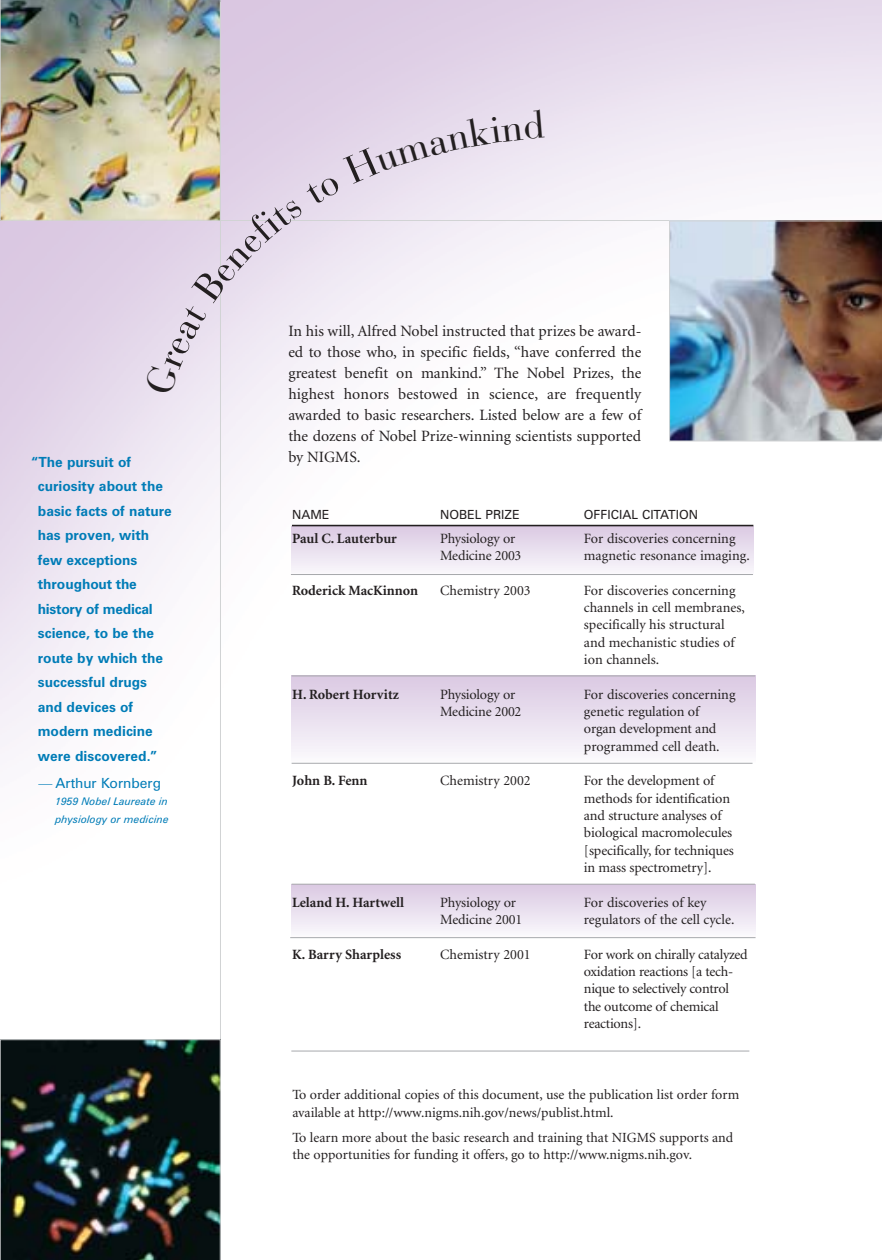
<style>
.page{position:relative;width:882px;height:1260px;background:#fff}
.page>*{position:absolute;margin:0;border:0;box-sizing:border-box;transform-origin:0 0}
.t1{font:15.75px/21px "Minion";color:#231f20;text-align:justify}
.t2{font:14.17px/17.3px "Minion";letter-spacing:-.01em;color:#231f20}
.t3{font:700 14.17px "Minion";color:#231f20}
.t4{font:14px/17.5px "Minion";color:#231f20}
.t5{font:700 14px/24.5px "Zurich BT";color:#007cb7}
.t6{font:14px "Zurich BT";color:#007cb7}
.t7{font:12.6px "Zurich BT";color:#231f20}
.t8{font:italic 10.5px/17.5px "Zurich BT";color:#007cb7}
.s1{font-weight:300}
</style>
<div class="page">
<div style="left:291px;top:885px;width:464px;height:51px;background:linear-gradient(to bottom,#dbcae3,#f9f8fc)"></div>
<div style="left:291px;top:676px;width:465px;height:86px;background:linear-gradient(to bottom,#dac9e2,#faf9fc)"></div>
<div style="left:292px;top:526px;width:461px;height:49px;background:linear-gradient(to bottom,#dbc9e3,#faf8fc)"></div>
<hr style="left:0;top:220px;width:882px;height:1px;background:#d1d3d4">
<img style="left:0;top:0;width:220px;height:220px">
<hr style="left:220px;top:2px;width:1px;height:1257px;background:#d1d3d4">
<hr style="left:292px;top:525px;width:461px;height:1px;background:#231f20">
<hr style="left:291px;top:574px;width:462px;height:1px;background:#a7a9ac">
<hr style="left:292px;top:676px;width:463px;height:1px;background:#a7a9ac">
<hr style="left:292px;top:763px;width:461px;height:1px;background:#a7a9ac">
<hr style="left:292px;top:884px;width:463px;height:1px;background:#a7a9ac">
<hr style="left:290px;top:937px;width:466px;height:1px;background:#a7a9ac">
<hr style="left:291px;top:1051px;width:458px;height:1px;background:#a7a9ac">
<img style="left:669px;top:221px;width:213px;height:220px">
<img style="left:0;top:1039px;width:220px;height:220px">
<svg style="left:144px;top:109px;width:401px;height:286px"></svg>
<p class="t5" style="left:38px;top:451px;width:136px;text-indent:-6px">“The pursuit of curiosity about the basic facts of nature has proven, with few exceptions throughout the history of medical science, to be the route by which the successful drugs and devices of modern medicine were discovered.”</p>
<p class="t6" style="left:38px;top:778px;width:124px"><span class="s1">—</span> Arthur Kornberg</p>
<p class="t8" style="left:55px;top:794px;width:115px">1959 Nobel Laureate in physiology or medicine</p>
<p class="t1" style="left:288px;top:322px;width:355px">In his will, Alfred Nobel instructed that prizes be award&shy;ed to those who, in specific fields, “have conferred the greatest benefit on mankind.” The Nobel Prizes, the highest honors bestowed in science, are frequently awarded to basic researchers. Listed below are a few of the dozens of Nobel Prize-winning scientists supported by NIGMS.</p>
<p class="t7" style="left:292px;top:510px;width:39px">NAME</p>
<p class="t3" style="left:292px;top:533px;width:106px">Paul C. Lauterbur</p>
<p class="t3" style="left:292px;top:585px;width:128px">Roderick MacKinnon</p>
<p class="t7" style="left:440px;top:509px;width:81px">NOBEL PRIZE</p>
<p class="t2" style="left:440px;top:531px;width:83px">Physiology or<br>Medicine 2003</p>
<p class="t2" style="left:440px;top:583px;width:92px">Chemistry 2003</p>
<p class="t3" style="left:292px;top:689px;width:108px">H. Robert Horvitz</p>
<p class="t3" style="left:292px;top:775px;width:77px">John B. Fenn</p>
<p class="t2" style="left:440px;top:687px;width:83px">Physiology or<br>Medicine 2002</p>
<p class="t2" style="left:440px;top:773px;width:92px">Chemistry 2002</p>
<p class="t3" style="left:292px;top:897px;width:113px">Leland H. Hartwell</p>
<p class="t3" style="left:292px;top:949px;width:111px">K. Barry Sharpless</p>
<p class="t2" style="left:440px;top:895px;width:84px">Physiology or<br>Medicine 2001</p>
<p class="t2" style="left:440px;top:947px;width:92px">Chemistry 2001</p>
<p class="t7" style="left:584px;top:509px;width:116px">OFFICIAL CITATION</p>
<p class="t2" style="left:584px;top:531px;width:167px">For discoveries concerning magnetic resonance imaging.</p>
<p class="t2" style="left:584px;top:583px;width:162px">For discoveries concerning channels in cell membranes, specifically his structural and mechanistic studies of ion channels.</p>
<p class="t2" style="left:584px;top:687px;width:153px">For discoveries concerning genetic regulation of<br>organ development and programmed cell death.</p>
<p class="t2" style="left:584px;top:773px;width:152px">For the development of methods for identification and structure analyses of biological macromolecules [specifically, for techniques in mass spectrometry].</p>
<p class="t2" style="left:584px;top:895px;width:152px">For discoveries of key regulators of the cell cycle.</p>
<p class="t2" style="left:584px;top:947px;width:165px">For work on chirally catalyzed oxidation reactions [a tech&shy;nique to selectively control the outcome of chemical reactions].</p>
<p class="t4" style="left:292px;top:1087px;width:448px">To order additional copies of this document, use the publication list order form available at http://www.nigms.nih.gov/news/publist.html.</p>
<p class="t4" style="left:292px;top:1130px;width:442px">To learn more about the basic research and training that NIGMS supports and the opportunities for funding it offers, go to http://www.nigms.nih.gov.</p>
</div>
